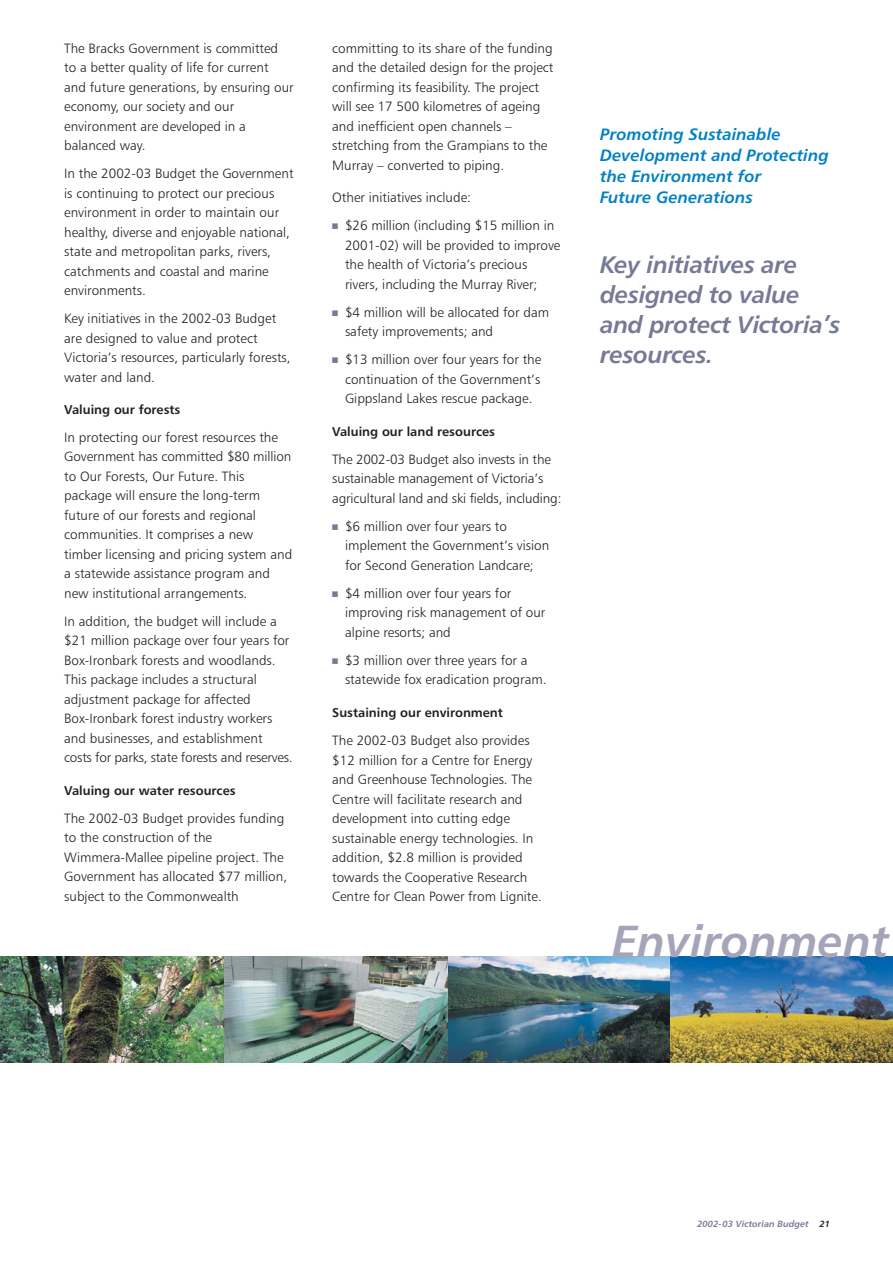
<style>
.page{position:relative;width:893px;height:1263px;background:#fff}
.page>*{position:absolute;margin:0;border:0;box-sizing:border-box;transform-origin:0 0}
.t1{font:45px "Humanist 777 BT Bold Italic B";color:#a4a5b9}
.t2{font:24px/30px "Humanist 777 BT Bold Italic B";letter-spacing:-.02em;color:#777a97}
.t3{font:16.5px/21px "Humanist 777 BT Bold Italic B";color:#0081c4}
.t4{font:13.5px/19.5px "Humanist 777 BT Light B";color:#231f20}
.t5{font:12.75px "Humanist 777 BT Bold B";color:#231f20}
.t6{font:9px "Humanist 777 BT Bold Italic B";color:#777a97}
.s1{color:#231f20}
</style>
<div class="page">
<img style="left:1px;top:957px;width:669px;height:106px">
<img style="left:670px;top:957px;width:222px;height:106px">
<p class="t4" style="left:64px;top:39px;width:231px">The Bracks Government is committed<br>to a better quality of life for current and future generations, by ensuring our economy, our society and our environment are developed in a balanced way.</p>
<p class="t4" style="left:64px;top:165px;width:231px">In the 2002-03 Budget the Government is continuing to protect our precious environment in order to maintain our healthy, diverse and enjoyable national, state and metropolitan parks, rivers, catchments and coastal and marine environments.</p>
<p class="t4" style="left:64px;top:310px;width:228px">Key initiatives in the 2002-03 Budget are designed to value and protect Victoria’s resources, particularly forests, water and land.</p>
<p class="t5" style="left:64px;top:404px;width:118px">Valuing our forests</p>
<p class="t4" style="left:64px;top:429px;width:230px">In protecting our forest resources the Government has committed $80 million to Our Forests, Our Future. This package will ensure the long-term future of our forests and regional communities. It comprises a new timber licensing and pricing system and a statewide assistance program and new institutional arrangements.</p>
<p class="t4" style="left:64px;top:613px;width:230px">In addition, the budget will include a $21 million package over four years for Box-Ironbark forests and woodlands.<br>This package includes a structural adjustment package for affected Box-Ironbark forest industry workers and businesses, and establishment costs for parks, state forests and reserves.</p>
<p class="t5" style="left:64px;top:785px;width:173px">Valuing our water resources</p>
<p class="t4" style="left:64px;top:809px;width:224px">The 2002-03 Budget provides funding to the construction of the Wimmera-Mallee pipeline project. The Government has allocated $77 million, subject to the Commonwealth</p>
<p class="t4" style="left:332px;top:39px;width:223px">committing to its share of the funding and the detailed design for the project confirming its feasibility. The project will see 17 500 kilometres of ageing and inefficient open channels – stretching from the Grampians to the Murray – converted to piping.</p>
<p class="t4" style="left:332px;top:189px;width:140px">Other initiatives include:</p>
<p class="t4" style="left:345px;top:217px;width:217px;text-indent:-13px"><sup>■</sup> $26 million (including $15 million in 2001-02) will be provided to improve the health of Victoria’s precious rivers, including the Murray River;</p>
<p class="t4" style="left:345px;top:303px;width:206px;text-indent:-13px"><sup>■</sup> $4 million will be allocated for dam safety improvements; and</p>
<p class="t4" style="left:345px;top:351px;width:198px;text-align:justify;text-indent:-13px"><sup>■</sup> $13 million over four years for the continuation of the Government’s Gippsland Lakes rescue package.</p>
<p class="t5" style="left:332px;top:426px;width:164px">Valuing our land resources</p>
<p class="t4" style="left:332px;top:451px;width:231px">The 2002-03 Budget also invests in the sustainable management of Victoria’s agricultural land and ski fields, including:</p>
<p class="t4" style="left:345px;top:518px;width:206px;text-indent:-13px"><sup>■</sup> $6 million over four years to implement the Government’s vision for Second Generation Landcare;</p>
<p class="t4" style="left:345px;top:585px;width:202px;text-indent:-13px"><sup>■</sup> $4 million over four years for improving risk management of our alpine resorts; and</p>
<p class="t4" style="left:345px;top:652px;width:203px;text-indent:-13px"><sup>■</sup> $3 million over three years for a statewide fox eradication program.</p>
<p class="t5" style="left:332px;top:708px;width:172px">Sustaining our environment</p>
<p class="t4" style="left:332px;top:732px;width:211px">The 2002-03 Budget also provides $12 million for a Centre for Energy and Greenhouse Technologies. The Centre will facilitate research and development into cutting edge sustainable energy technologies. In addition, $2.8 million is provided towards the Cooperative Research Centre for Clean Power from Lignite.</p>
<p class="t3" style="left:600px;top:125px;width:230px">Promoting Sustainable<br>Development and Protecting the Environment for<br>Future Generations</p>
<h2 class="t2" style="left:600px;top:252px;width:241px">Key initiatives are designed to value and protect Victoria’s resources.</h2>
<h1 class="t1" style="left:612px;top:923px;width:278px">Environment</h1>
<p class="t6" style="left:697px;top:1221px;width:134px">2002-03 Victorian Budget <span class="s1">21</span></p>
</div>
